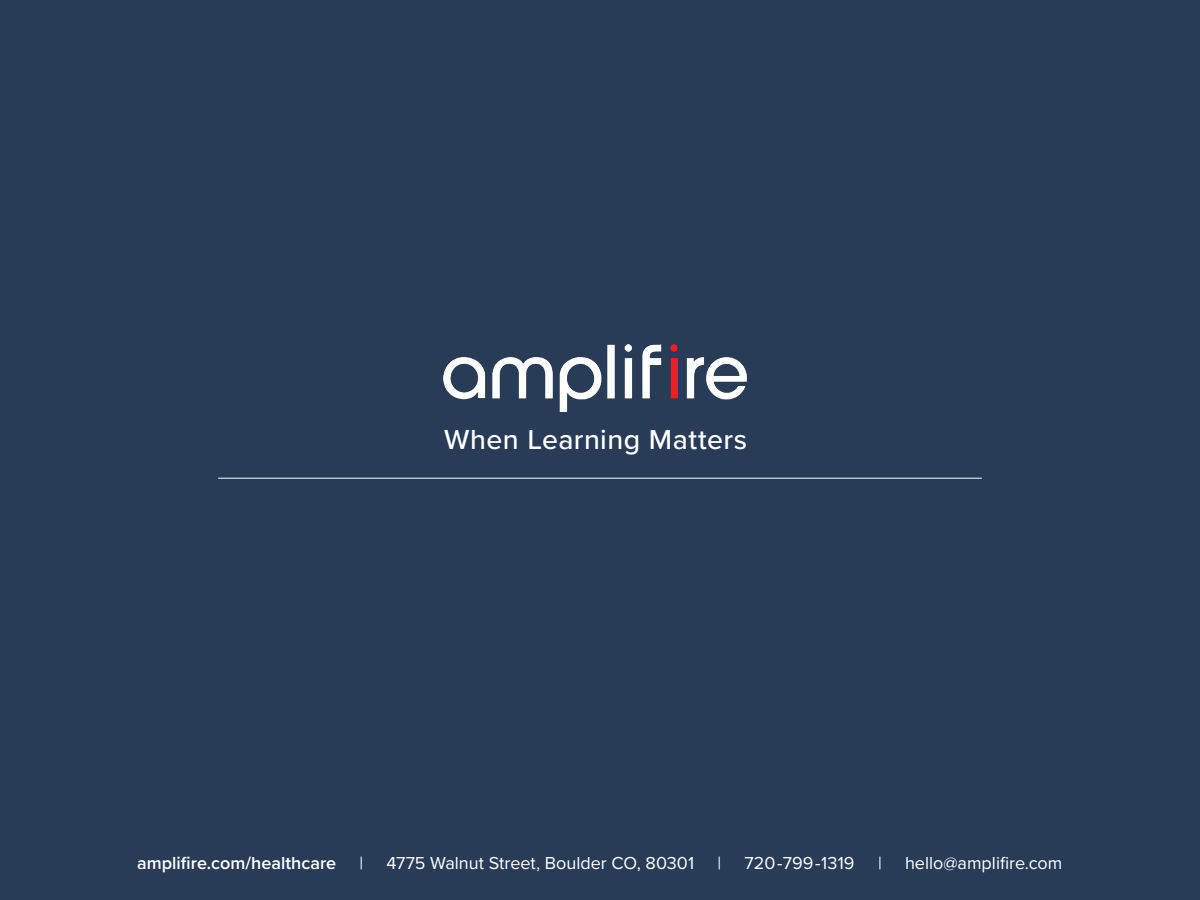
<style>
.page{position:relative;width:1200px;height:900px;background:#283c58}
.page>*{position:absolute;margin:0;border:0;box-sizing:border-box;transform-origin:0 0}
.t1{font:500 28.5px "Proxima Nova";letter-spacing:.015em;color:#fff}
.t2{font:18px "Proxima Nova";color:#fff}
.t3{font:600 18px "Proxima Nova";color:#fff}
</style>
<div class="page">
<hr style="left:218px;top:478px;width:764px;height:1px;background:#fff">
<img style="left:444px;top:345px;width:302px;height:67px">
<h1 class="t1" style="left:444px;top:418px;width:305px">When Learning Matters</h1>
<p class="t3" style="left:137px;top:850px;width:201px">amplifire.com/healthcare</p>
<p class="t2" style="left:360px;top:850px;width:5px">|</p>
<p class="t2" style="left:387px;top:850px;width:309px">4775 Walnut Street, Boulder CO, 80301</p>
<p class="t2" style="left:717px;top:850px;width:5px">|</p>
<p class="t2" style="left:744px;top:850px;width:112px">720-799-1319</p>
<p class="t2" style="left:878px;top:850px;width:5px">|</p>
<p class="t2" style="left:905px;top:850px;width:159px">hello@amplifire.com</p>
</div>
